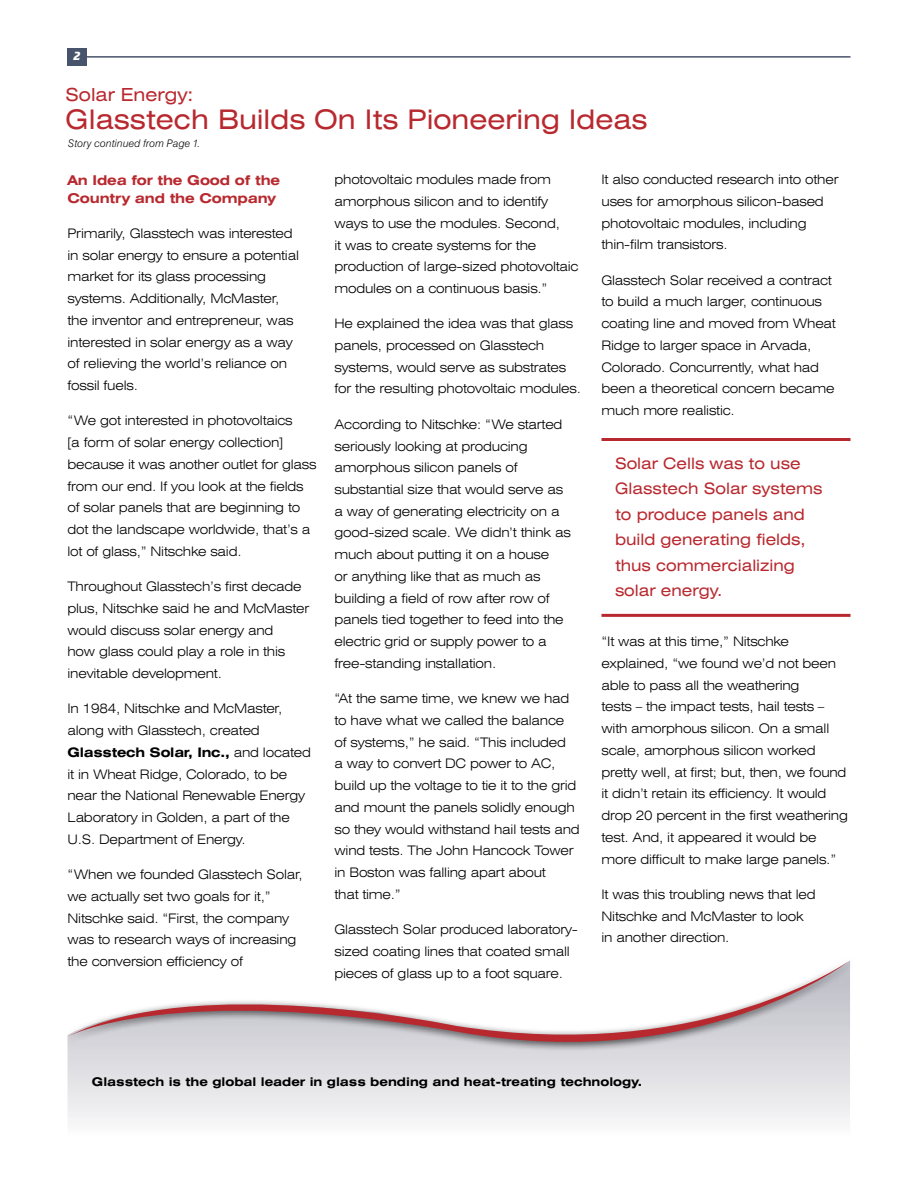
<style>
.page{position:relative;width:918px;height:1188px;background:#fff}
.page>*{position:absolute;margin:0;border:0;box-sizing:border-box;transform-origin:0 0}
.t1{font:expanded 27px "Swiss 721 BT";color:#b8292f}
.t2{font:expanded 18px "Swiss 721 BT";color:#b8292f}
.t3{font:expanded 15.75px/25.5px "Swiss 721 BT";color:#b8292f}
.t4{font:700 expanded 13.5px/18px "Swiss 721 BT";letter-spacing:-.01em;color:#b8292f}
.t5{font:300 expanded 13.2px/21.8px "Swiss 721 BT";letter-spacing:-.015em;color:#000}
.t6{font:12.3px "Crillee Bold Italic Plain";color:#fff}
.t7{font:700 expanded 12px "Swiss 721 BT";color:#000}
.t8{font:italic 300 10.5px "Swiss 721 BT";letter-spacing:.02em;color:#000}
.s1{font-weight:700}
</style>
<div class="page">
<svg style="left:67px;top:960px;width:783px;height:115px"></svg>
<hr style="left:602px;top:438px;width:248px;height:3px;background:#b8292f">
<hr style="left:602px;top:614px;width:248px;height:3px;background:#b8292f">
<hr style="left:74px;top:56px;width:776px;height:2px;background:#47546b">
<div style="left:68px;top:49px;width:19px;height:17px;background:#47546b"></div>
<p class="t6" style="left:74px;top:49px;width:8px">2</p>
<h2 class="t2" style="left:66px;top:84px;width:129px">Solar Energy:</h2>
<h1 class="t1" style="left:66px;top:103px;width:583px">Glasstech Builds On Its Pioneering Ideas</h1>
<p class="t8" style="left:68px;top:137px;width:134px">Story continued from Page 1.</p>
<p class="t4" style="left:68px;top:171px;width:214px">An Idea for the Good of the<br>Country and the Company</p>
<p class="t5" style="left:68px;top:222px;width:233px">Primarily, Glasstech was interested in solar energy to ensure a potential market for its glass processing systems. Additionally, McMaster, the inventor and entrepreneur, was interested in solar energy as a way of relieving the world’s reliance on fossil fuels.</p>
<p class="t5" style="left:68px;top:410px;width:251px">“We got interested in photovoltaics<br>[a form of solar energy collection] because it was another outlet for glass from our end. If you look at the fields of solar panels that are beginning to dot the landscape worldwide, that’s a lot of glass,” Nitschke said.</p>
<p class="t5" style="left:68px;top:575px;width:243px">Throughout Glasstech’s first decade plus, Nitschke said he and McMaster would discuss solar energy and<br>how glass could play a role in this inevitable development.</p>
<p class="t5" style="left:68px;top:698px;width:245px">In 1984, Nitschke and McMaster, along with Glasstech, created<br><span class="s1">Glasstech Solar, Inc.,</span> and located it in Wheat Ridge, Colorado, to be near the National Renewable Energy<br>Laboratory in Golden, a part of the<br>U.S. Department of Energy.</p>
<p class="t5" style="left:68px;top:863px;width:237px">“When we founded Glasstech Solar, we actually set two goals for it,” Nitschke said. “First, the company was to research ways of increasing the conversion efficiency of</p>
<p class="t5" style="left:335px;top:169px;width:246px">photovoltaic modules made from amorphous silicon and to identify ways to use the modules. Second,<br>it was to create systems for the production of large-sized photovoltaic modules on a continuous basis.”</p>
<p class="t5" style="left:335px;top:313px;width:248px">He explained the idea was that glass panels, processed on Glasstech systems, would serve as substrates for the resulting photovoltaic modules.</p>
<p class="t5" style="left:335px;top:413px;width:238px">According to Nitschke: “We started seriously looking at producing amorphous silicon panels of substantial size that would serve as a way of generating electricity on a good-sized scale. We didn’t think as much about putting it on a house<br>or anything like that as much as building a field of row after row of panels tied together to feed into the electric grid or supply power to a free-standing installation.</p>
<p class="t5" style="left:335px;top:688px;width:247px">“At the same time, we knew we had to have what we called the balance of systems,” he said. “This included<br>a way to convert DC power to AC, build up the voltage to tie it to the grid and mount the panels solidly enough so they would withstand hail tests and wind tests. The John Hancock Tower in Boston was falling apart about<br>that time.”</p>
<p class="t5" style="left:335px;top:919px;width:245px">Glasstech Solar produced laboratory&shy;sized coating lines that coated small pieces of glass up to a foot square.</p>
<p class="t5" style="left:602px;top:169px;width:239px">It also conducted research into other uses for amorphous silicon-based photovoltaic modules, including thin-film transistors.</p>
<p class="t5" style="left:602px;top:269px;width:236px">Glasstech Solar received a contract to build a much larger, continuous coating line and moved from Wheat<br>Ridge to larger space in Arvada,<br>Colorado. Concurrently, what had been a theoretical concern became much more realistic.</p>
<p class="t3" style="left:615px;top:450px;width:209px">Solar Cells was to use<br>Glasstech Solar systems to produce panels and build generating fields, thus commercializing solar energy.</p>
<p class="t5" style="left:602px;top:631px;width:248px">“It was at this time,” Nitschke explained, “we found we’d not been able to pass all the weathering<br>tests – the impact tests, hail tests – with amorphous silicon. On a small scale, amorphous silicon worked pretty well, at first; but, then, we found it didn’t retain its efficiency. It would drop 20 percent in the first weathering test. And, it appeared it would be more difficult to make large panels.”</p>
<p class="t5" style="left:602px;top:883px;width:216px">It was this troubling news that led<br>Nitschke and McMaster to look in another direction.</p>
<p class="t7" style="left:92px;top:1075px;width:552px">Glasstech is the global leader in glass bending and heat-treating technology.</p>
</div>
